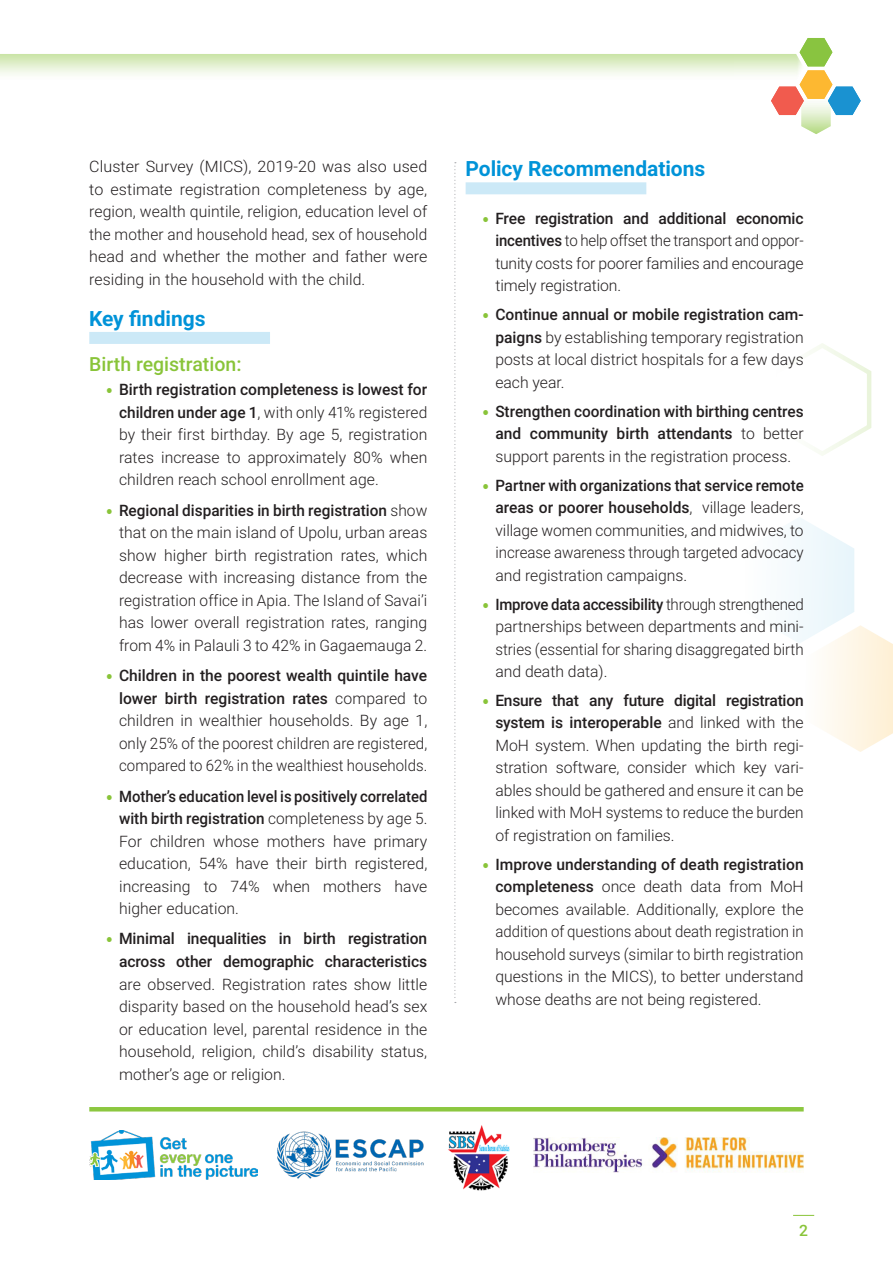
<style>
.page{position:relative;width:893px;height:1263px;background:#fff}
.page>*{position:absolute;margin:0;border:0;box-sizing:border-box;transform-origin:0 0}
.t1{font:700 21px "Roboto";color:#0093d8}
.t2{font:500 19.5px "Roboto";color:#89c439}
.t3{font:300 15.75px/22.5px "Roboto";color:#231f20;text-align:justify}
.t4{font:300 15.75px/22.5px "Roboto";color:#231f20;scale:.96 1}
.t5{font:500 15.75px/22.5px "Roboto";letter-spacing:-.005em;color:#231f20;text-align:right}
.t6{font:500 15.6px "Roboto";color:#89c439}
.s1{font-family:"Myriad Pro";font-size:28.5px;color:#89c439}
.s2{font-weight:500}
.s3{font-family:"Myriad Pro";font-weight:300;font-size:28.5px;color:#89c439}
.s4{font-weight:300}
</style>
<div class="page">
<img style="left:448px;top:1125px;width:62px;height:66px">
<svg style="left:809px;top:343px;width:63px;height:113px"></svg>
<svg style="left:788px;top:517px;width:105px;height:235px"></svg>
<img style="left:534px;top:1137px;width:270px;height:36px">
<img style="left:277px;top:1131px;width:147px;height:48px">
<svg style="left:793px;top:1215px;width:21px;height:1px"></svg>
<svg style="left:0;top:38px;width:861px;height:96px"></svg>
<svg style="left:454px;top:162px;width:2px;height:841px"></svg>
<hr style="left:89px;top:1107px;width:715px;height:4px;background:#8cc740">
<div style="left:89px;top:332px;width:181px;height:12px;background:#cce9f7"></div>
<div style="left:466px;top:182px;width:180px;height:12px;background:#cce9f7"></div>
<img style="left:89px;top:1130px;width:168px;height:49px">
<p class="t3" style="left:89px;top:155px;width:340px">Cluster Survey (MICS), 2019-20 was also used to estimate registration completeness by age, region, wealth quintile, religion, education level of the mother and household head, sex of household head and whether the mother and father were residing in the household with the child.</p>
<h1 class="t1" style="left:89px;top:303px;width:118px">Key findings</h1>
<p class="t2" style="left:89px;top:350px;width:154px">Birth registration:</p>
<p class="t3" style="left:119px;top:378px;width:310px;text-indent:-13px"><span class="s1">•</span> <span class="s2">Birth registration completeness is lowest for children under age 1</span>, with only 41% registered by their first birthday. By age 5, registration rates increase to approximately 80% when children reach school enrollment age.</p>
<p class="t3" style="left:119px;top:498px;width:310px;text-indent:-13px"><span class="s1">•</span> <span class="s2">Regional disparities in birth registration</span> show that on the main island of Upolu, urban areas show higher birth registration rates, which decrease with increasing distance from the registration office in Apia. The Island of Savai’i has lower overall registration rates, ranging from 4% in Palauli 3 to 42% in Gagaemauga 2.</p>
<p class="t3" style="left:119px;top:664px;width:310px;text-indent:-13px"><span class="s1">•</span> <span class="s2">Children in the poorest wealth quintile have lower birth registration rates</span> compared to children in wealthier households. By age 1, only 25% of the poorest children are registered, compared to 62% in the wealthiest households.</p>
<p class="t3" style="left:119px;top:784px;width:310px;text-indent:-13px"><span class="s1">•</span> <span class="s2">Mother’s education level is positively correlated with birth registration</span> completeness by age 5.<br>For children whose mothers have primary education, 54% have their birth registered, increasing to 74% when mothers have higher education.</p>
<p class="t5" style="left:106px;top:927px;width:322px"><span class="s3">•</span> Minimal inequalities in birth registration across other demographic characteristics</p>
<p class="t3" style="left:119px;top:972px;width:310px">are observed. Registration rates show little disparity based on the household head’s sex or education level, parental residence in the household, religion, child’s disability status, mother’s age or religion.</p>
<h1 class="t1" style="left:466px;top:154px;width:241px">Policy Recommendations</h1>
<p class="t4" style="left:495px;top:207px;width:323px;text-indent:-13px"><span class="s1">•</span> <span class="s2">Free registration and additional economic incentives</span> to help offset the transport and oppor--- tunity costs for poorer families and encourage timely registration.</p>
<p class="t3" style="left:495px;top:303px;width:310px;text-indent:-13px"><span class="s1">•</span> <span class="s2">Continue annual or mobile registration cam&shy;paigns</span> by establishing temporary registration posts at local district hospitals for a few days each year.</p>
<p class="t5" style="left:495px;top:399px;width:310px;text-align:justify;text-indent:-13px"><span class="s3">•</span> Strengthen coordination with birthing centres and community birth attendants <span class="s4">to better support parents in the registration process.</span></p>
<p class="t3" style="left:495px;top:473px;width:310px;text-indent:-13px"><span class="s1">•</span> <span class="s2">Partner with organizations that service remote areas or poorer households</span>, village leaders, village women communities, and midwives, to increase awareness through targeted advocacy and registration campaigns.</p>
<p class="t4" style="left:495px;top:592px;width:323px;text-align:justify;text-indent:-13px"><span class="s1">•</span> <span class="s2">Improve data accessibility</span> through strengthened partnerships between departments and mini&shy;stries (essential for sharing disaggregated birth and death data).</p>
<p class="t3" style="left:495px;top:688px;width:310px;text-indent:-13px"><span class="s1">•</span> <span class="s2">Ensure that any future digital registration system is interoperable</span> and linked with the MoH system. When updating the birth regi&shy;stration software, consider which key vari&shy;ables should be gathered and ensure it can be linked with MoH systems to reduce the burden of registration on families.</p>
<p class="t3" style="left:495px;top:852px;width:310px;text-indent:-13px"><span class="s1">•</span> <span class="s2">Improve understanding of death registration completeness</span> once death data from MoH becomes available. Additionally, explore the addition of questions about death registration in household surveys (similar to birth registration questions in the MICS), to better understand whose deaths are not being registered.</p>
<p class="t6" style="left:799px;top:1219px;width:10px">2</p>
</div>
